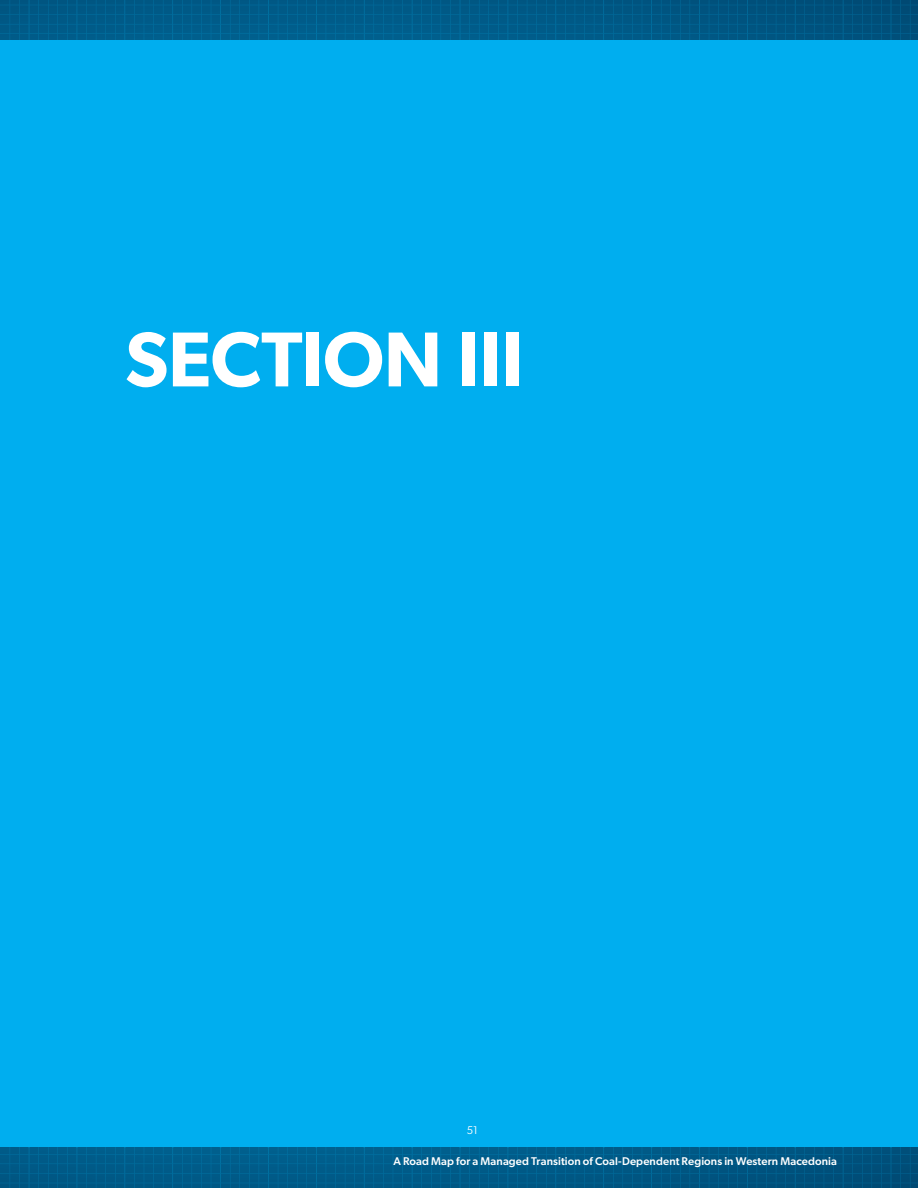
<style>
.page{position:relative;width:918px;height:1188px;background:#fff}
.page>*{position:absolute;margin:0;border:0;box-sizing:border-box;transform-origin:0 0}
.t1{font:600 78px "Gibson";letter-spacing:-.01em;color:#fff}
.t2{font:500 11.25px "Gibson";letter-spacing:.01em;color:#fff}
.t3{font:11.25px "Gibson";color:#fff}
</style>
<div class="page">
<svg style="left:0;top:1148px;width:918px;height:40px;background:#005986"></svg>
<svg style="left:0;top:1154px;width:918px;height:1px"></svg>
<svg style="left:0;top:1164px;width:918px;height:1px"></svg>
<svg style="left:0;top:1173px;width:918px;height:1px"></svg>
<svg style="left:0;top:1183px;width:918px;height:1px"></svg>
<svg style="left:0;top:0;width:918px;height:40px;background:#005a87"></svg>
<div style="left:0;top:40px;width:918px;height:1108px;background:#00aeef"></div>
<h1 class="t1" style="left:125px;top:313px;width:400px">SECTION III</h1>
<p class="t3" style="left:467px;top:1123px;width:13px">51</p>
<p class="t2" style="left:393px;top:1154px;width:445px">A Road Map for a Managed Transition of Coal-Dependent Regions in Western Macedonia</p>
</div>
